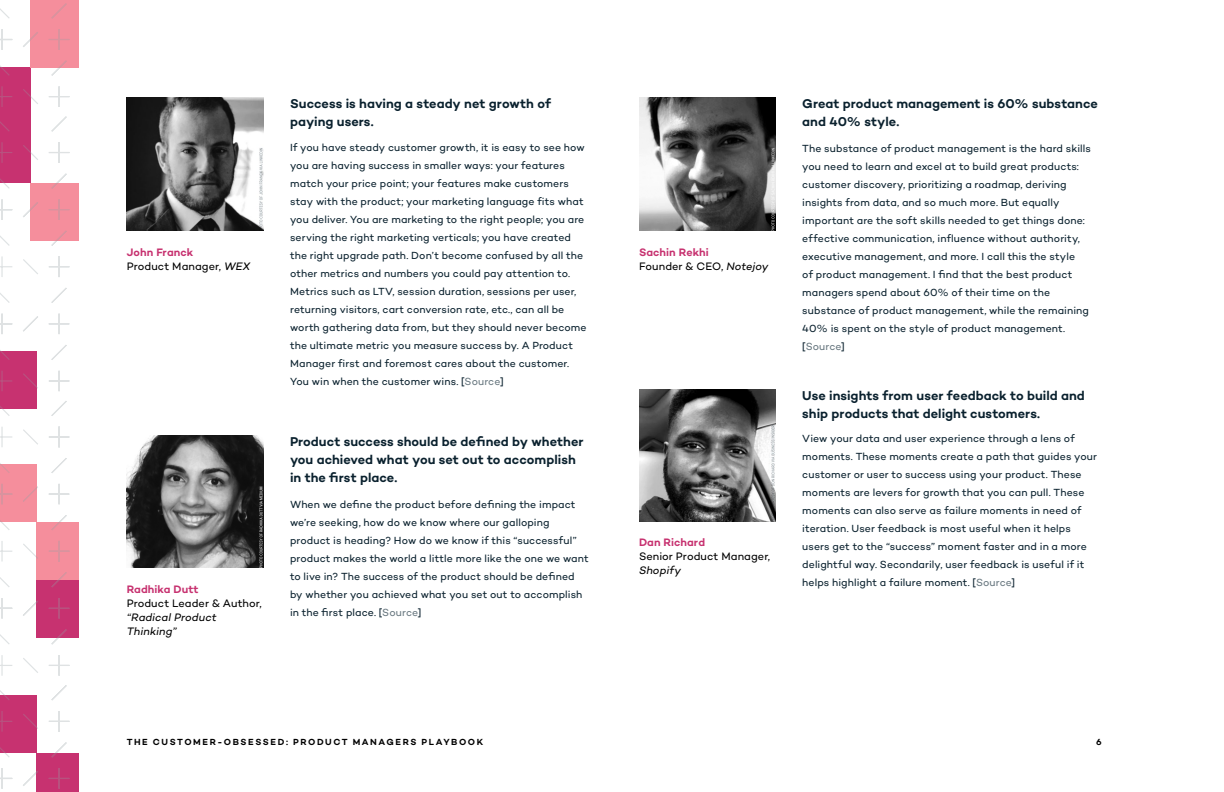
<style>
.page{position:relative;width:1224px;height:792px;background:#fff}
.page>*{position:absolute;margin:0;border:0;box-sizing:border-box;transform-origin:0 0}
.t1{font:600 13px/18px "Campton";color:#0a212e}
.t2{font:11px/14px "Campton";letter-spacing:.005em;color:#000}
.t3{font:italic 11px/14px "Campton";letter-spacing:.005em;color:#000}
.t4{font:600 11px "Campton";letter-spacing:.005em;color:#c73270}
.t5{font:10.5px/18px "Campton";letter-spacing:.01em;color:#0a212e}
.t6{font:600 9px "Campton";letter-spacing:.175em;color:#000}
.s1{font-weight:600;color:#c73270}
.s2{font-style:italic}
.s3{color:#6a7981}
</style>
<div class="page">
<div style="left:0;top:67px;width:30px;height:58px;background:#c73270"></div>
<div style="left:0;top:351px;width:37px;height:58px;background:#c73270"></div>
<svg style="left:0;top:0;width:79px;height:108px"></svg>
<svg style="left:0;top:115px;width:79px;height:277px"></svg>
<svg style="left:0;top:401px;width:79px;height:275px"></svg>
<svg style="left:0;top:685px;width:79px;height:107px"></svg>
<img style="left:127px;top:435px;width:136px;height:133px">
<img style="left:127px;top:98px;width:136px;height:132px">
<img style="left:639px;top:98px;width:137px;height:132px">
<img style="left:639px;top:389px;width:136px;height:133px">
<p class="t2" style="left:127px;top:245px;width:125px"><span class="s1">John Franck<br></span>Product Manager, <span class="s2">WEX</span></p>
<p class="t4" style="left:127px;top:582px;width:73px">Radhika Dutt</p>
<p class="t2" style="left:127px;top:596px;width:137px">Product Leader &amp; Author,</p>
<p class="t3" style="left:127px;top:610px;width:91px">“Radical Product<br>Thinking”</p>
<p class="t1" style="left:290px;top:94px;width:262px">Success is having a steady net growth of paying users.</p>
<p class="t5" style="left:290px;top:138px;width:298px">If you have steady customer growth, it is easy to see how you are having success in smaller ways: your features match your price point; your features make customers stay with the product; your marketing language fits what you deliver. You are marketing to the right people; you are serving the right marketing verticals; you have created the right upgrade path. Don’t become confused by all the other metrics and numbers you could pay attention to.<br>Metrics such as LTV, session duration, sessions per user, returning visitors, cart conversion rate, etc., can all be worth gathering data from, but they should never become the ultimate metric you measure success by. A Product Manager first and foremost cares about the customer.<br>You win when the customer wins. [<span class="s3">Source</span>]</p>
<p class="t1" style="left:290px;top:432px;width:295px">Product success should be defined by whether you achieved what you set out to accomplish in the first place.</p>
<p class="t5" style="left:290px;top:495px;width:300px">When we define the product before defining the impact we’re seeking, how do we know where our galloping product is heading? How do we know if this “successful” product makes the world a little more like the one we want to live in? The success of the product should be defined by whether you achieved what you set out to accomplish in the first place. [<span class="s3">Source</span>]</p>
<p class="t2" style="left:639px;top:245px;width:131px"><span class="s1">Sachin Rekhi<br></span>Founder &amp; CEO, <span class="s2">Notejoy</span></p>
<p class="t4" style="left:639px;top:536px;width:68px">Dan Richard</p>
<p class="t2" style="left:639px;top:549px;width:133px">Senior Product Manager,</p>
<p class="t3" style="left:639px;top:563px;width:44px">Shopify</p>
<p class="t1" style="left:802px;top:94px;width:297px">Great product management is 60% substance and 40% style.</p>
<p class="t5" style="left:802px;top:139px;width:290px">The substance of product management is the hard skills you need to learn and excel at to build great products: customer discovery, prioritizing a roadmap, deriving insights from data, and so much more. But equally important are the soft skills needed to get things done: effective communication, influence without authority, executive management, and more. I call this the style<br>of product management. I find that the best product managers spend about 60% of their time on the substance of product management, while the remaining 40% is spent on the style of product management. [<span class="s3">Source</span>]</p>
<p class="t1" style="left:802px;top:386px;width:284px">Use insights from user feedback to build and ship products that delight customers.</p>
<p class="t5" style="left:802px;top:429px;width:296px">View your data and user experience through a lens of moments. These moments create a path that guides your customer or user to success using your product. These moments are levers for growth that you can pull. These moments can also serve as failure moments in need of iteration. User feedback is most useful when it helps users get to the “success” moment faster and in a more delightful way. Secondarily, user feedback is useful if it helps highlight a failure moment. [<span class="s3">Source</span>]</p>
<p class="t6" style="left:127px;top:736px;width:358px">THE CUSTOMER-OBSESSED: PRODUCT MANAGERS PLAYBOOK</p>
<p class="t6" style="left:1096px;top:736px;width:7px">6</p>
</div>
